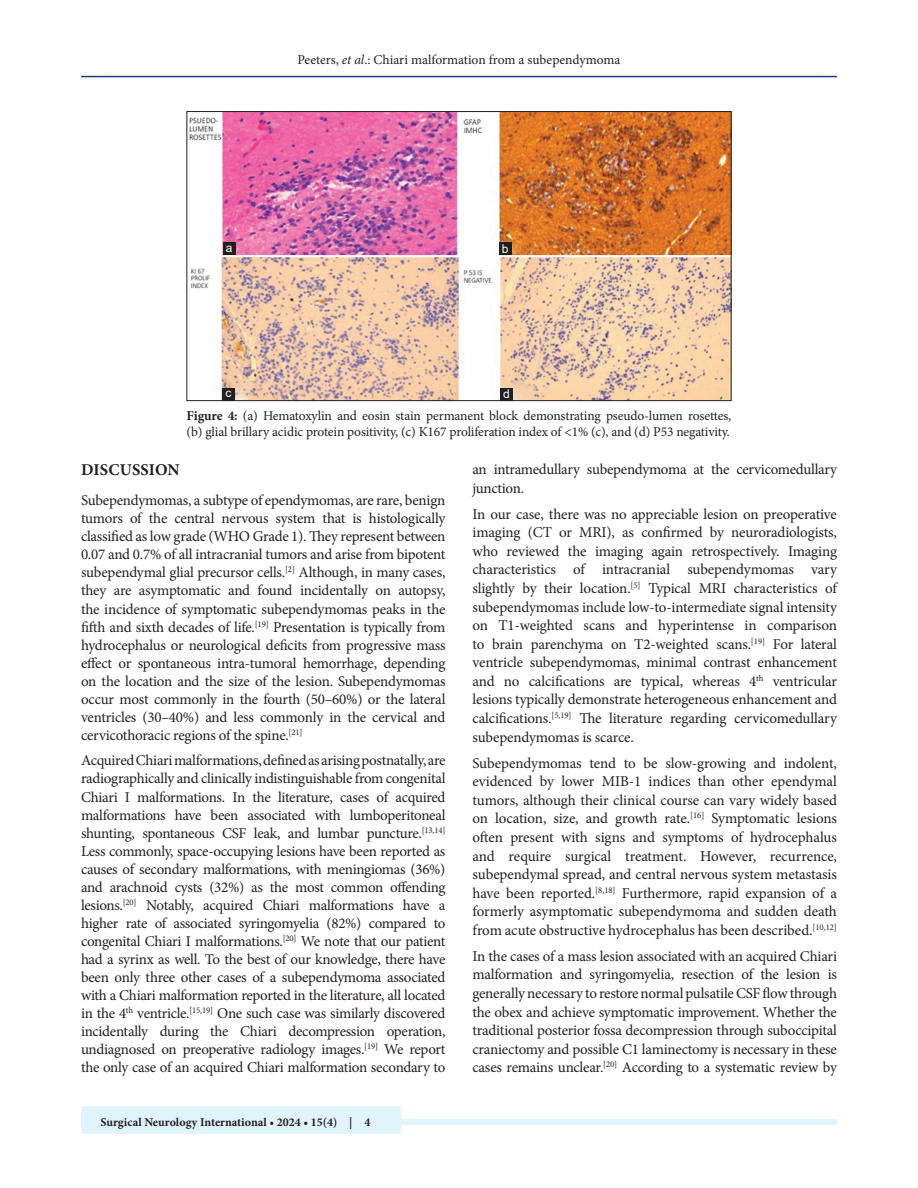
<style>
.page{position:relative;width:918px;height:1188px;background:#fff}
.page>*{position:absolute;margin:0;border:0;box-sizing:border-box;transform-origin:0 0}
.t1{font:700 16.5px "Minion Pro";letter-spacing:.01em;color:#231f20}
.TX{font:15px/18px "Minion Pro";letter-spacing:-.015em;color:#231f20;text-align:justify}
.FGC{font:13.5px/16.5px "Minion Pro";letter-spacing:-.01em;color:#231f20}
.t2{font:700 12px "Minion Pro";color:#231f20}
.LABEL{font:12px "Arial";color:#fff}
.s1{font-style:italic}
.s2{font-weight:700}
</style>
<div class="page">
<hr style="left:81px;top:76px;width:756px;height:1px;background:#164077">
<div style="left:81px;top:1119px;width:756px;height:6px;background:#e1f4fc"></div>
<div style="left:81px;top:1106px;width:319px;height:28px;background:#e1f4fc"></div>
<img style="left:189px;top:113px;width:540px;height:286px">
<div style="left:187px;top:111px;width:544px;height:290px;border:1px solid #231f20"></div>
<div style="left:500px;top:388px;width:13px;height:12px;background:#231f20"></div>
<div style="left:222px;top:388px;width:13px;height:12px;background:#231f20"></div>
<div style="left:499px;top:242px;width:13px;height:13px;background:#231f20"></div>
<div style="left:223px;top:242px;width:13px;height:13px;background:#231f20"></div>
<p class="FGC" style="left:297px;top:51px;width:325px">Peeters, <span class="s1">et al</span>.: Chiari malformation from a subependymoma</p>
<p class="LABEL" style="left:226px;top:240px;width:8px">a</p>
<p class="LABEL" style="left:502px;top:241px;width:8px">b</p>
<p class="LABEL" style="left:226px;top:385px;width:7px">c</p>
<p class="LABEL" style="left:503px;top:386px;width:8px">d</p>
<p class="FGC" style="left:187px;top:407px;width:546px"><span class="s2">Figure 4:</span> (a) Hematoxylin and eosin stain permanent block demonstrating pseudo-lumen rosettes, (b) glial brillary acidic protein positivity, (c) K167 proliferation index of &lt;1% (c), and (d) P53 negativity.</p>
<h1 class="t1" style="left:81px;top:458px;width:100px">DISCUSSION</h1>
<p class="TX" style="left:81px;top:491px;width:366px">Subependymomas, a subtype of ependymomas, are rare, benign tumors of the central nervous system that is histologically classified as low grade (WHO Grade 1). They represent between 0.07 and 0.7% of all intracranial tumors and arise from bipotent subependymal glial precursor cells.<sup>[2]</sup> Although, in many cases, they are asymptomatic and found incidentally on autopsy, the incidence of symptomatic subependymomas peaks in the fifth and sixth decades of life.<sup>[19]</sup> Presentation is typically from hydrocephalus or neurological deficits from progressive mass effect or spontaneous intra-tumoral hemorrhage, depending on the location and the size of the lesion. Subependymomas occur most commonly in the fourth (50–60%) or the lateral ventricles (30–40%) and less commonly in the cervical and cervicothoracic regions of the spine.<sup>[21]</sup></p>
<p class="TX" style="left:81px;top:752px;width:366px">Acquired Chiari malformations, defined as arising postnatally, are radiographically and clinically indistinguishable from congenital Chiari I malformations. In the literature, cases of acquired malformations have been associated with lumboperitoneal shunting, spontaneous CSF leak, and lumbar puncture.<sup>[13,14] </sup>Less commonly, space-occupying lesions have been reported as causes of secondary malformations, with meningiomas (36%) and arachnoid cysts (32%) as the most common offending lesions.<sup>[20]</sup> Notably, acquired Chiari malformations have a higher rate of associated syringomyelia (82%) compared to congenital Chiari I malformations.<sup>[20]</sup> We note that our patient had a syrinx as well. To the best of our knowledge, there have been only three other cases of a subependymoma associated with a Chiari malformation reported in the literature, all located in the 4<sup>th</sup> ventricle.<sup>[15,19]</sup> One such case was similarly discovered incidentally during the Chiari decompression operation, undiagnosed on preoperative radiology images.<sup>[19]</sup> We report the only case of an acquired Chiari malformation secondary to</p>
<p class="t2" style="left:100px;top:1113px;width:272px">Surgical Neurology International • 2024 • 15(4) | 4</p>
<p class="TX" style="left:472px;top:460px;width:366px;line-height:18.6px">an intramedullary subependymoma at the cervicomedullary junction.</p>
<p class="TX" style="left:472px;top:505px;width:366px;line-height:18.6px">In our case, there was no appreciable lesion on preoperative imaging (CT or MRI), as confirmed by neuroradiologists, who reviewed the imaging again retrospectively. Imaging characteristics of intracranial subependymomas vary slightly by their location.<sup>[5]</sup> Typical MRI characteristics of subependymomas include low-to-intermediate signal intensity on T1-weighted scans and hyperintense in comparison to brain parenchyma on T2-weighted scans.<sup>[19]</sup> For lateral ventricle subependymomas, minimal contrast enhancement and no calcifications are typical, whereas 4<sup>th</sup> ventricular lesions typically demonstrate heterogeneous enhancement and calcifications.<sup>[5,19]</sup> The literature regarding cervicomedullary subependymomas is scarce.</p>
<p class="TX" style="left:472px;top:754px;width:366px;line-height:18.6px">Subependymomas tend to be slow-growing and indolent, evidenced by lower MIB-1 indices than other ependymal tumors, although their clinical course can vary widely based on location, size, and growth rate.<sup>[16]</sup> Symptomatic lesions often present with signs and symptoms of hydrocephalus and require surgical treatment. However, recurrence, subependymal spread, and central nervous system metastasis have been reported.<sup>[8,18]</sup> Furthermore, rapid expansion of a formerly asymptomatic subependymoma and sudden death from acute obstructive hydrocephalus has been described.<sup>[10,12]</sup></p>
<p class="TX" style="left:472px;top:947px;width:366px;line-height:18.6px">In the cases of a mass lesion associated with an acquired Chiari malformation and syringomyelia, resection of the lesion is generally necessary to restore normal pulsatile CSF flow through the obex and achieve symptomatic improvement. Whether the traditional posterior fossa decompression through suboccipital craniectomy and possible C1 laminectomy is necessary in these cases remains unclear.<sup>[20]</sup> According to a systematic review by</p>
</div>
